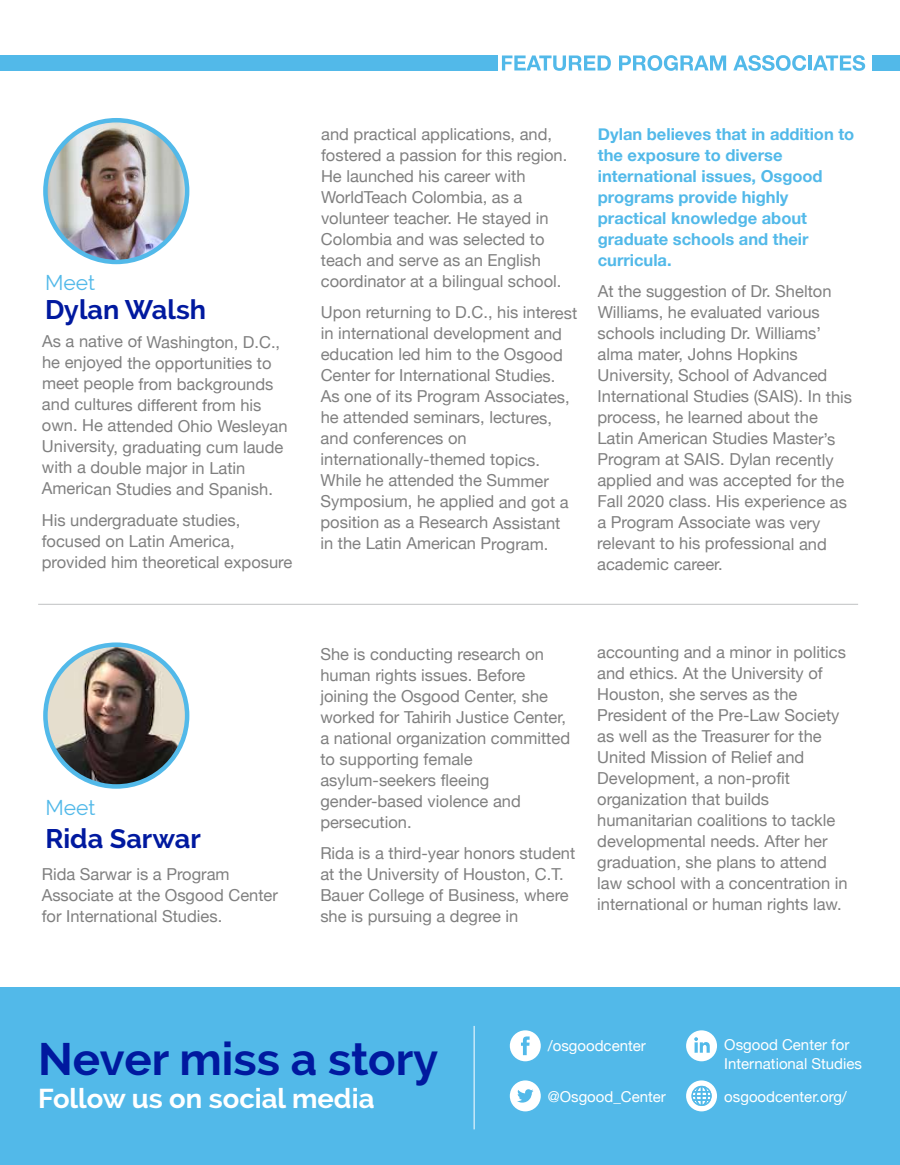
<style>
.page{position:relative;width:900px;height:1165px;background:#fff}
.page>*{position:absolute;margin:0;border:0;box-sizing:border-box;transform-origin:0 0}
.t1{font:700 45.6px "Raleway";color:#00199f}
.t2{font:700 27.45px "Raleway";color:#fff}
.t3{font:700 27px "Raleway";color:#00199f}
.t4{font:21px "Raleway";color:#52b9e9}
.t5{font:16.5px/21px "Helvetica Neue";letter-spacing:-.005em;color:#808080}
.t6{font:700 16.5px/21px "Helvetica Neue";letter-spacing:-.005em;color:#52b9e9}
.t7{font:15px/19.5px "Helvetica Neue";color:#fff}
</style>
<div class="page">
<svg style="left:502px;top:55px;width:109px;height:16px"></svg>
<svg style="left:619px;top:55px;width:107px;height:16px"></svg>
<svg style="left:733px;top:55px;width:73px;height:16px"></svg>
<hr style="left:808px;top:55px;width:4px;height:15px;background:#52b9e9">
<svg style="left:813px;top:55px;width:52px;height:16px"></svg>
<div style="left:0;top:55px;width:497px;height:15px;background:#52b9e9"></div>
<img style="left:45px;top:120px;width:142px;height:142px">
<div style="left:43px;top:118px;width:146px;height:146px;border:4px solid #52b9e9;border-radius:50%"></div>
<div style="left:873px;top:55px;width:27px;height:15px;background:#52b9e9"></div>
<div style="left:0;top:988px;width:900px;height:177px;background:#52b9e9"></div>
<svg style="left:510px;top:1080px;width:31px;height:31px"></svg>
<svg style="left:686px;top:1030px;width:31px;height:31px"></svg>
<svg style="left:510px;top:1030px;width:31px;height:31px"></svg>
<svg style="left:686px;top:1080px;width:31px;height:31px"></svg>
<hr style="left:474px;top:1026px;width:1px;height:103px;background:#fff">
<img style="left:45px;top:645px;width:142px;height:141px;border-radius:71px">
<div style="left:43px;top:642px;width:146px;height:147px;border:4px solid #52b9e9;border-radius:50%"></div>
<hr style="left:38px;top:604px;width:820px;height:1px;background:#bfc1c2">
<p class="t4" style="left:45px;top:270px;width:51px">Meet</p>
<h3 class="t3" style="left:45px;top:294px;width:163px">Dylan Walsh</h3>
<p class="t5" style="left:42px;top:332px;width:247px">As a native of Washington, D.C., he enjoyed the opportunities to meet people from backgrounds and cultures different from his own. He attended Ohio Wesleyan<br>University, graduating cum laude with a double major in Latin<br>American Studies and Spanish.</p>
<p class="t5" style="left:42px;top:511px;width:252px">His undergraduate studies, focused on Latin America, provided him theoretical exposure</p>
<p class="t5" style="left:321px;top:124px;width:248px">and practical applications, and, fostered a passion for this region.<br>He launched his career with<br>WorldTeach Colombia, as a volunteer teacher. He stayed in<br>Colombia and was selected to teach and serve as an English coordinator at a bilingual school.</p>
<p class="t5" style="left:320px;top:303px;width:258px">Upon returning to D.C., his interest in international development and education led him to the Osgood<br>Center for International Studies.<br>As one of its Program Associates, he attended seminars, lectures, and conferences on internationally-themed topics.<br>While he attended the Summer<br>Symposium, he applied and got a position as a Research Assistant in the Latin American Program.</p>
<p class="t6" style="left:598px;top:124px;width:258px">Dylan believes that in addition to the exposure to diverse international issues, Osgood programs provide highly practical knowledge about graduate schools and their curricula.</p>
<p class="t5" style="left:597px;top:282px;width:256px">At the suggestion of Dr. Shelton<br>Williams, he evaluated various schools including Dr. Williams’ alma mater, Johns Hopkins<br>University, School of Advanced<br>International Studies (SAIS). In this process, he learned about the<br>Latin American Studies Master’s<br>Program at SAIS. Dylan recently applied and was accepted for the<br>Fall 2020 class. His experience as a Program Associate was very relevant to his professional and academic career.</p>
<p class="t4" style="left:45px;top:796px;width:51px">Meet</p>
<h3 class="t3" style="left:45px;top:823px;width:157px">Rida Sarwar</h3>
<p class="t5" style="left:42px;top:864px;width:238px">Rida Sarwar is a Program<br>Associate at the Osgood Center for International Studies.</p>
<p class="t5" style="left:320px;top:644px;width:251px">She is conducting research on human rights issues. Before joining the Osgood Center, she worked for Tahirih Justice Center, a national organization committed to supporting female asylum-seekers fleeing gender-based violence and persecution.</p>
<p class="t5" style="left:320px;top:843px;width:256px">Rida is a third-year honors student at the University of Houston, C.T.<br>Bauer College of Business, where she is pursuing a degree in</p>
<p class="t5" style="left:597px;top:642px;width:252px">accounting and a minor in politics and ethics. At the University of<br>Houston, she serves as the<br>President of the Pre-Law Society as well as the Treasurer for the<br>United Mission of Relief and<br>Development, a non-profit organization that builds humanitarian coalitions to tackle developmental needs. After her graduation, she plans to attend law school with a concentration in international or human rights law.</p>
<h1 class="t1" style="left:38px;top:1033px;width:402px">Never miss a story</h1>
<h2 class="t2" style="left:38px;top:1083px;width:338px">Follow us on social media</h2>
<p class="t7" style="left:548px;top:1037px;width:100px">/osgoodcenter</p>
<p class="t7" style="left:724px;top:1035px;width:139px">Osgood Center for<br>International Studies</p>
<p class="t7" style="left:548px;top:1087px;width:120px">@Osgood_Center</p>
<p class="t7" style="left:724px;top:1087px;width:124px">osgoodcenter.org/</p>
</div>
